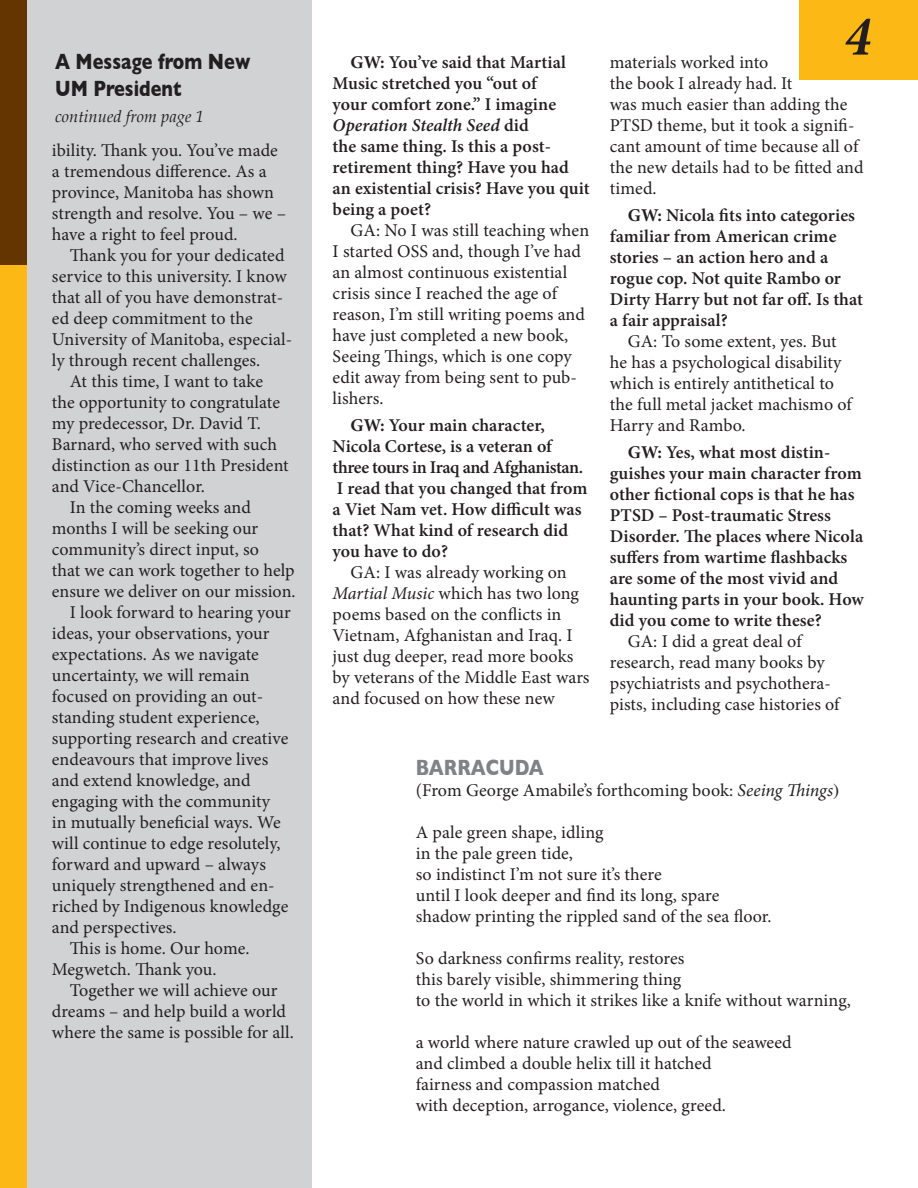
<style>
.page{position:relative;width:918px;height:1188px;background:#fff}
.page>*{position:absolute;margin:0;border:0;box-sizing:border-box;transform-origin:0 0}
.t1{font:italic 700 condensed 57px "Minion Pro";color:#231f20}
.Cont_Headline{font:700 22.5px/27px "Gill Sans";letter-spacing:.005em;color:#231f20;scale:.8 1}
.Cont_Headline-2{font:700 22.5px "Gill Sans";letter-spacing:.005em;color:#808285;scale:.8 1}
.Body_text{font:18px/21px "Minion Pro";color:#231f20}
.Question{font:600 18px/21px "Minion Pro";letter-spacing:.005em;color:#231f20}
._1st_PAra{font:18px "Minion Pro";letter-spacing:.005em;color:#231f20}
.Cont_Headline-3{font:italic 16.5px "Palatino";color:#231f20}
.s1{font-weight:700}
.s2{font-style:italic}
.s3{font-family:"Times"}
</style>
<div class="page">
<div style="left:0;top:0;width:27px;height:266px;background:#653500"></div>
<div style="left:0;top:266px;width:27px;height:922px;background:#fcb814"></div>
<div style="left:799px;top:0;width:119px;height:80px;background:#fcb814"></div>
<div style="left:27px;top:0;width:284px;height:1188px;background:#d1d2d4"></div>
<p class="Cont_Headline" style="left:55px;top:48px;width:246px">A Message from New<br>UM President</p>
<p class="Cont_Headline-3" style="left:55px;top:102px;width:150px">continued from page 1</p>
<p class="Body_text" style="left:52px;top:139px;width:236px">ibility. Thank you. You’ve made a tremendous difference. As a province, Manitoba has shown strength and resolve. You – we – have a right to feel proud.</p>
<p class="Body_text" style="left:52px;top:244px;width:242px;text-indent:18px">Thank you for your dedicated service to this university. I know that all of you have demonstrat&shy;ed deep commitment to the<br>University of Manitoba, especial&shy;ly through recent challenges.</p>
<p class="Body_text" style="left:52px;top:370px;width:238px;text-indent:18px">At this time, I want to take the opportunity to congratulate my predecessor, Dr. David T.<br>Barnard, who served with such distinction as our 11th President and Vice-Chancellor.</p>
<p class="Body_text" style="left:52px;top:496px;width:245px;text-indent:18px">In the coming weeks and months I will be seeking our community’s direct input, so<br>that we can work together to help ensure we deliver on our mission.</p>
<p class="Body_text" style="left:52px;top:601px;width:241px;text-indent:18px">I look forward to hearing your ideas, your observations, your expectations. As we navigate uncertainty, we will remain focused on providing an out&shy;standing student experience, supporting research and creative endeavours that improve lives and extend knowledge, and engaging with the community<br>in mutually beneficial ways. We will continue to edge resolutely, forward and upward – always uniquely strengthened and en&shy;riched by Indigenous knowledge and perspectives.</p>
<p class="Body_text" style="left:52px;top:937px;width:199px;text-indent:18px">This is home. Our home.<br>Megwetch. Thank you.</p>
<p class="Body_text" style="left:52px;top:979px;width:244px;text-align:center">Together we will achieve our dreams – and help build a world where the same is possible for all.</p>
<p class="Question" style="left:333px;top:52px;width:259px;text-indent:18px"><span class="s1">GW:</span> You’ve said that Martial<br>Music stretched you “out of<br>your comfort zone.” I imagine<br><span class="s2">Operation Stealth Seed</span> did<br>the same thing. Is this a post&shy;retirement thing? Have you had an existential crisis? Have you quit being a poet?</p>
<p class="Body_text" style="left:333px;top:220px;width:258px;text-indent:18px">GA: No I was still teaching when<br>I started OSS and, though I’ve had an almost continuous existential crisis since I reached the age of reason, I’m still writing poems and have just completed a new book,<br>Seeing Things, which is one copy edit away from being sent to pub&shy;lishers.</p>
<p class="Question" style="left:333px;top:415px;width:256px;text-indent:18px"><span class="s1">GW:</span> Your main character,<br>Nicola Cortese, is a veteran of three tours in Iraq and Afghanistan.<br>I read that you changed that from a Viet Nam vet. How difficult was that? What kind of research did you have to do?</p>
<p class="Body_text" style="left:333px;top:562px;width:258px;text-indent:18px">GA: I was already working on<br><span class="s2">Martial Music</span> which has two long poems based on the conflicts in<br>Vietnam, Afghanistan and Iraq. I just dug deeper, read more books by veterans of the Middle East wars and focused on how these new</p>
<p class="t1" style="left:845px;top:-3px;width:28px">4</p>
<p class="Body_text" style="left:610px;top:52px;width:255px">materials worked into<br>the book I already had. It<br>was much easier than adding the<br>PTSD theme, but it took a signifi&shy;cant amount of time because all of the new details had to be fitted and timed.</p>
<p class="Question" style="left:610px;top:205px;width:255px;text-indent:18px"><span class="s1">GW:</span> Nicola fits into categories familiar from American crime stories – an action hero and a rogue cop. Not quite Rambo or<br>Dirty Harry but not far off. Is that a fair appraisal?</p>
<p class="Body_text" style="left:610px;top:331px;width:244px;text-indent:18px">GA: To some extent, yes. But he has a psychological disability which is entirely antithetical to the full metal jacket machismo of<br>Harry and Rambo.</p>
<p class="Question" style="left:610px;top:442px;width:256px;text-indent:18px"><span class="s1">GW:</span> Yes, what most distin&shy;guishes your main character from other fictional cops is that he has<br>PTSD – Post-traumatic Stress<br>Disorder. The places where Nicola suffers from wartime flashbacks are some of the most vivid and haunting parts in your book. How did you come to write these?</p>
<p class="Body_text" style="left:610px;top:631px;width:231px;text-indent:18px">GA: I did a great deal of research, read many books by psychiatrists and psychothera&shy;pists, including case histories of</p>
<p class="Cont_Headline-2" style="left:416px;top:749px;width:162px">BARRACUDA</p>
<p class="_1st_PAra" style="left:416px;top:778px;width:425px">(From George Amabile’s forthcoming book: <span class="s2">Seeing Things</span><span class="s3">)</span></p>
<p class="_1st_PAra" style="left:416px;top:820px;width:189px">A pale green shape, idling</p>
<p class="_1st_PAra" style="left:416px;top:841px;width:159px">in the pale green tide,</p>
<p class="_1st_PAra" style="left:416px;top:862px;width:248px">so indistinct I’m not sure it’s there</p>
<p class="_1st_PAra" style="left:416px;top:883px;width:305px">until I look deeper and find its long, spare</p>
<p class="_1st_PAra" style="left:416px;top:904px;width:357px">shadow printing the rippled sand of the sea floor.</p>
<p class="_1st_PAra" style="left:416px;top:946px;width:270px">So darkness confirms reality, restores</p>
<p class="_1st_PAra" style="left:416px;top:967px;width:267px">this barely visible, shimmering thing</p>
<p class="_1st_PAra" style="left:416px;top:988px;width:437px">to the world in which it strikes like a knife without warning,</p>
<p class="_1st_PAra" style="left:416px;top:1030px;width:377px">a world where nature crawled up out of the seaweed</p>
<p class="_1st_PAra" style="left:416px;top:1051px;width:297px">and climbed a double helix till it hatched</p>
<p class="_1st_PAra" style="left:416px;top:1072px;width:246px">fairness and compassion matched</p>
<p class="_1st_PAra" style="left:416px;top:1093px;width:312px">with deception, arrogance, violence, greed.</p>
</div>
